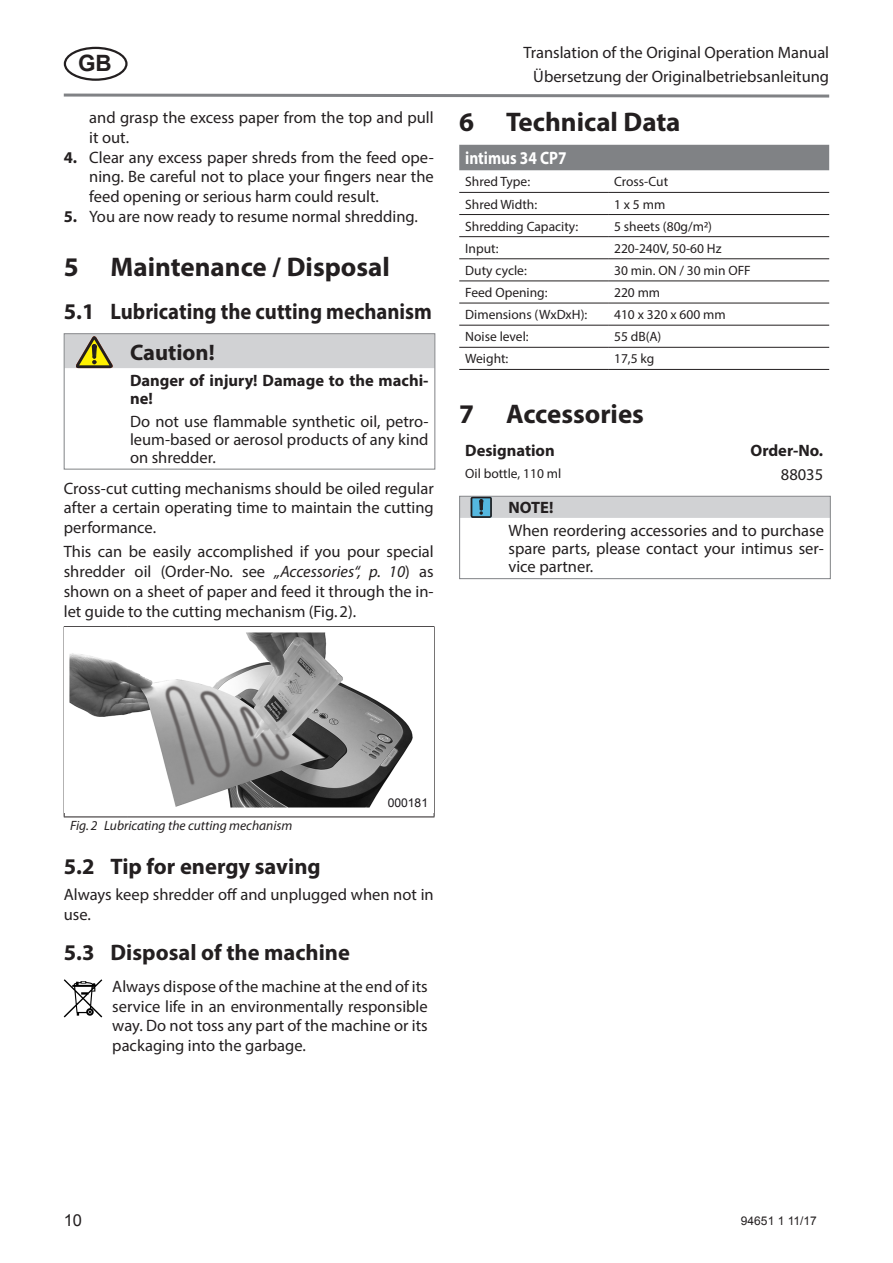
<style>
.page{position:relative;width:893px;height:1263px;background:#fff}
.page>*{position:absolute;margin:0;border:0;box-sizing:border-box;transform-origin:0 0}
.t1{font:700 27px "Myriad Pro";color:#231f20}
.t2{font:700 22.5px/40.2px "Myriad Pro";color:#231f20}
.t3{font:700 22.5px "Arial";color:#231f20}
.t4{font:700 18px "Myriad Pro";color:#fff;scale:.85 1}
.t5{font:16.5px/19.8px "Myriad Pro";color:#231f20;text-align:justify}
.t6{font:700 16.5px/18px "Myriad Pro";color:#231f20}
.t7{font:16.5px "Arial";color:#231f20}
.t8{font:13.5px "Myriad Pro";color:#231f20}
.t9{font:italic 13.5px "Myriad Pro";color:#231f20}
.t10{font:12.15px "Arial";color:#1a171b}
.t11{font:12px "Arial";color:#231f20}
.s1{font-weight:700}
.s2{font-style:italic}
</style>
<div class="page">
<svg style="left:63px;top:93px;width:767px;height:5px"></svg>
<svg style="left:64px;top:47px;width:64px;height:34px"></svg>
<div style="left:66px;top:335px;width:367px;height:33px;background:#d1d2d4"></div>
<div style="left:64px;top:333px;width:371px;height:136px;border:1px solid #808285"></div>
<hr style="left:434px;top:627px;width:1px;height:185px;background:#231f20">
<hr style="left:64px;top:626px;width:64px;height:1px;background:#231f20">
<hr style="left:64px;top:627px;width:1px;height:185px;background:#231f20">
<hr style="left:128px;top:626px;width:306px;height:1px;background:#231f20">
<hr style="left:64px;top:816px;width:64px;height:1px;background:#231f20">
<hr style="left:128px;top:816px;width:306px;height:1px;background:#231f20">
<img style="left:69px;top:632px;width:344px;height:176px">
<div style="left:385px;top:796px;width:46px;height:13px;background:#fff"></div>
<img style="left:64px;top:979px;width:38px;height:38px">
<div style="left:459px;top:145px;width:370px;height:25px;background:#808285"></div>
<hr style="left:459px;top:192px;width:149px;height:1px;background:#231f20">
<hr style="left:608px;top:192px;width:221px;height:1px;background:#231f20">
<hr style="left:459px;top:214px;width:149px;height:1px;background:#231f20">
<hr style="left:608px;top:214px;width:221px;height:1px;background:#231f20">
<hr style="left:459px;top:236px;width:149px;height:1px;background:#231f20">
<hr style="left:608px;top:236px;width:221px;height:1px;background:#231f20">
<hr style="left:459px;top:258px;width:149px;height:1px;background:#231f20">
<hr style="left:608px;top:258px;width:221px;height:1px;background:#231f20">
<hr style="left:459px;top:281px;width:149px;height:1px;background:#231f20">
<hr style="left:608px;top:281px;width:221px;height:1px;background:#231f20">
<hr style="left:459px;top:303px;width:149px;height:1px;background:#231f20">
<hr style="left:608px;top:303px;width:221px;height:1px;background:#231f20">
<hr style="left:459px;top:325px;width:149px;height:1px;background:#231f20">
<hr style="left:608px;top:325px;width:221px;height:1px;background:#231f20">
<hr style="left:459px;top:347px;width:149px;height:1px;background:#231f20">
<hr style="left:608px;top:347px;width:221px;height:1px;background:#231f20">
<hr style="left:459px;top:369px;width:149px;height:1px;background:#231f20">
<hr style="left:608px;top:369px;width:221px;height:1px;background:#231f20">
<div style="left:461px;top:498px;width:368px;height:20px;background:#d1d2d4"></div>
<div style="left:459px;top:496px;width:372px;height:83px;border:1px solid #808285"></div>
<h2 class="t3" style="left:78px;top:49px;width:35px">GB</h2>
<p class="t5" style="left:89px;top:107px;width:346px">and grasp the excess paper from the top and pull it out.</p>
<p class="t5" style="left:89px;top:147px;width:346px;text-indent:-26px"><span class="s1">4.</span> Clear any excess paper shreds from the feed ope&shy;ning. Be careful not to place your fingers near the feed opening or serious harm could result.</p>
<p class="t5" style="left:64px;top:206px;width:356px"><span class="s1">5.</span> You are now ready to resume normal shredding.</p>
<h1 class="t1" style="left:64px;top:249px;width:328px">5 Maintenance / Disposal</h1>
<h2 class="t2" style="left:130px;top:291px;width:303px;text-indent:-66px">5.1 Lubricating the cutting mechanism<br>Caution!</h2>
<p class="t6" style="left:130px;top:371px;width:300px">Danger of injury! Damage to the machi&shy;ne!</p>
<p class="t5" style="left:130px;top:412px;width:300px;line-height:18px">Do not use flammable synthetic oil, petro&shy;leum-based or aerosol products of any kind on shredder.</p>
<p class="t5" style="left:64px;top:478px;width:371px">Cross-cut cutting mechanisms should be oiled regular after a certain operating time to maintain the cutting performance.</p>
<p class="t5" style="left:64px;top:541px;width:371px">This can be easily accomplished if you pour special shredder oil (Order-No. see <span class="s2">„Accessories“, p. 10</span>) as shown on a sheet of paper and feed it through the in&shy;let guide to the cutting mechanism (Fig.2).</p>
<p class="t5" style="left:523px;top:40px;width:307px;line-height:24px;text-align:right">Translation of the Original Operation Manual<br>Übersetzung der Originalbetriebsanleitung</p>
<h1 class="t1" style="left:459px;top:104px;width:223px">6 Technical Data</h1>
<p class="t4" style="left:465px;top:146px;width:121px">intimus 34 CP7</p>
<p class="t8" style="left:465px;top:174px;width:66px">Shred Type:</p>
<p class="t8" style="left:614px;top:174px;width:56px">Cross-Cut</p>
<p class="t8" style="left:465px;top:196px;width:73px">Shred Width:</p>
<p class="t8" style="left:614px;top:196px;width:53px">1 x 5 mm</p>
<p class="t8" style="left:465px;top:218px;width:115px">Shredding Capacity:</p>
<p class="t8" style="left:614px;top:218px;width:99px">5 sheets (80g/m2)</p>
<p class="t8" style="left:465px;top:240px;width:35px">Input:</p>
<p class="t8" style="left:614px;top:240px;width:109px">220-240V, 50-60 Hz</p>
<p class="t8" style="left:465px;top:262px;width:63px">Duty cycle:</p>
<p class="t8" style="left:614px;top:262px;width:138px">30 min. ON / 30 min OFF</p>
<p class="t8" style="left:465px;top:284px;width:84px">Feed Opening:</p>
<p class="t8" style="left:614px;top:284px;width:48px">220 mm</p>
<p class="t8" style="left:465px;top:306px;width:124px">Dimensions (WxDxH):</p>
<p class="t8" style="left:614px;top:306px;width:113px">410 x 320 x 600 mm</p>
<p class="t8" style="left:465px;top:328px;width:65px">Noise level:</p>
<p class="t8" style="left:614px;top:328px;width:49px">55 dB(A)</p>
<p class="t8" style="left:465px;top:351px;width:45px">Weight:</p>
<p class="t8" style="left:614px;top:351px;width:42px">17,5 kg</p>
<h1 class="t1" style="left:459px;top:397px;width:186px">7 Accessories</h1>
<p class="t6" style="left:465px;top:441px;width:91px">Designation</p>
<p class="t6" style="left:750px;top:441px;width:73px">Order-No.</p>
<p class="t8" style="left:465px;top:465px;width:98px">Oil bottle, 110 ml</p>
<p class="t5" style="left:781px;top:464px;width:44px">88035</p>
<p class="t6" style="left:508px;top:498px;width:47px">NOTE!</p>
<p class="t5" style="left:508px;top:521px;width:317px;line-height:18px">When reordering accessories and to purchase spare parts, please contact your intimus ser&shy;vice partner.</p>
<p class="t10" style="left:388px;top:794px;width:42px">000181</p>
<p class="t9" style="left:70px;top:817px;width:224px">Fig. 2 Lubricating the cutting mechanism</p>
<h2 class="t2" style="left:64px;top:845px;width:258px">5.2 Tip for energy saving</h2>
<p class="t5" style="left:64px;top:884px;width:371px">Always keep shredder off and unplugged when not in use.</p>
<h2 class="t2" style="left:64px;top:931px;width:288px">5.3 Disposal of the machine</h2>
<p class="t5" style="left:112px;top:976px;width:317px">Always dispose of the machine at the end of its service life in an environmentally responsible way. Do not toss any part of the machine or its packaging into the garbage.</p>
<p class="t7" style="left:64px;top:1210px;width:20px">10</p>
<p class="t11" style="left:741px;top:1213px;width:77px">94651 1 11/17</p>
</div>
